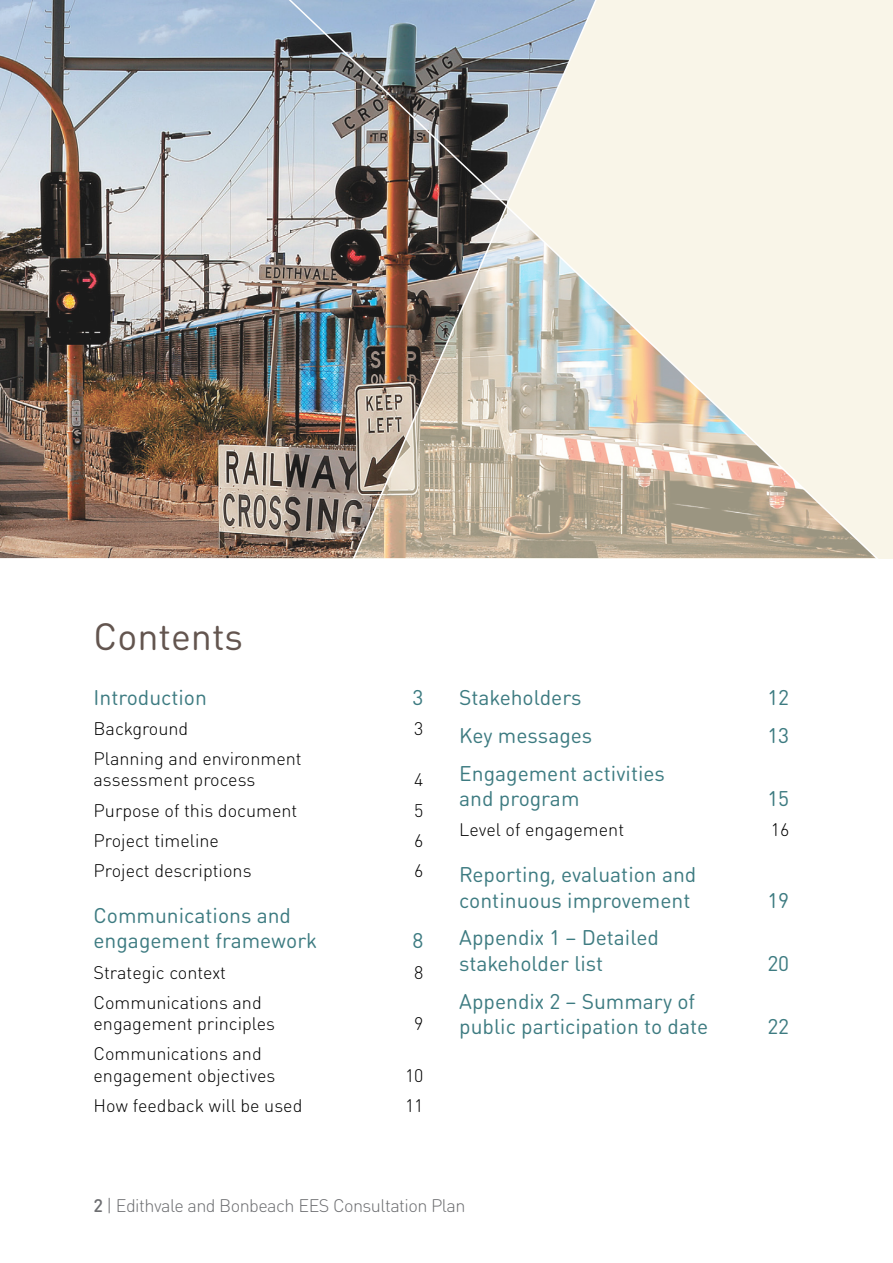
<style>
.page{position:relative;width:893px;height:1263px;background:#fff}
.page>*{position:absolute;margin:0;border:0;box-sizing:border-box;transform-origin:0 0}
.LX_H1{font:37.5px "DIN Round OT";color:#63554f}
.LX_TOC_H1{font:21px/25.2px "DIN Round OT";color:#3d7b81}
.LX_TOC_H2{font:300 18px/21.6px "DIN Round OT";color:#000}
.LX_Body{font:300 18px "DIN Round OT";letter-spacing:-.03em;color:#6d6e71}
.s1{font-weight:500}
</style>
<div class="page">
<img style="left:0;top:0;width:117px;height:558px">
<img style="left:117px;top:0;width:776px;height:558px">
<img style="left:292px;top:0;width:380px;height:558px">
<p class="LX_H1" style="left:94px;top:613px;width:151px">Contents</p>
<p class="LX_TOC_H1" style="left:94px;top:684px;width:115px">Introduction</p>
<p class="LX_TOC_H1" style="left:413px;top:684px;width:12px">3</p>
<p class="LX_TOC_H2" style="left:94px;top:717px;width:96px">Background</p>
<p class="LX_TOC_H2" style="left:414px;top:717px;width:11px">3</p>
<p class="LX_TOC_H2" style="left:94px;top:747px;width:210px">Planning and environment assessment process</p>
<p class="LX_TOC_H2" style="left:414px;top:769px;width:11px">4</p>
<p class="LX_TOC_H2" style="left:94px;top:799px;width:205px">Purpose of this document</p>
<p class="LX_TOC_H2" style="left:414px;top:799px;width:11px">5</p>
<p class="LX_TOC_H2" style="left:94px;top:829px;width:127px">Project timeline</p>
<p class="LX_TOC_H2" style="left:414px;top:829px;width:11px">6</p>
<p class="LX_TOC_H2" style="left:94px;top:859px;width:160px">Project descriptions</p>
<p class="LX_TOC_H2" style="left:414px;top:859px;width:11px">6</p>
<p class="LX_TOC_H1" style="left:94px;top:903px;width:225px">Communications and engagement framework</p>
<p class="LX_TOC_H1" style="left:413px;top:928px;width:12px">8</p>
<p class="LX_TOC_H2" style="left:94px;top:961px;width:134px">Strategic context</p>
<p class="LX_TOC_H2" style="left:414px;top:961px;width:11px">8</p>
<p class="LX_TOC_H2" style="left:94px;top:991px;width:183px">Communications and engagement principles</p>
<p class="LX_TOC_H2" style="left:414px;top:1013px;width:11px">9</p>
<p class="LX_TOC_H2" style="left:94px;top:1043px;width:183px">Communications and engagement objectives</p>
<p class="LX_TOC_H2" style="left:405px;top:1064px;width:20px">10</p>
<p class="LX_TOC_H2" style="left:94px;top:1094px;width:210px">How feedback will be used</p>
<p class="LX_TOC_H2" style="left:405px;top:1094px;width:20px">11</p>
<p class="LX_TOC_H1" style="left:459px;top:684px;width:124px">Stakeholders</p>
<p class="LX_TOC_H1" style="left:767px;top:684px;width:23px">12</p>
<p class="LX_TOC_H1" style="left:459px;top:722px;width:135px">Key messages</p>
<p class="LX_TOC_H1" style="left:767px;top:722px;width:23px">13</p>
<p class="LX_TOC_H1" style="left:459px;top:760px;width:207px">Engagement activities and program</p>
<p class="LX_TOC_H1" style="left:767px;top:785px;width:23px">15</p>
<p class="LX_TOC_H2" style="left:459px;top:818px;width:166px">Level of engagement</p>
<p class="LX_TOC_H2" style="left:771px;top:818px;width:20px">16</p>
<p class="LX_TOC_H1" style="left:459px;top:862px;width:239px">Reporting, evaluation and continuous improvement</p>
<p class="LX_TOC_H1" style="left:767px;top:887px;width:23px">19</p>
<p class="LX_TOC_H1" style="left:459px;top:925px;width:201px">Appendix 1 – Detailed stakeholder list</p>
<p class="LX_TOC_H1" style="left:459px;top:988px;width:250px">Appendix 2 – Summary of public participation to date</p>
<p class="LX_TOC_H1" style="left:767px;top:950px;width:23px">20</p>
<p class="LX_TOC_H1" style="left:767px;top:1013px;width:23px">22</p>
<p class="LX_Body" style="left:94px;top:1194px;width:373px"><span class="s1">2</span> | Edithvale and Bonbeach EES Consultation Plan</p>
</div>
